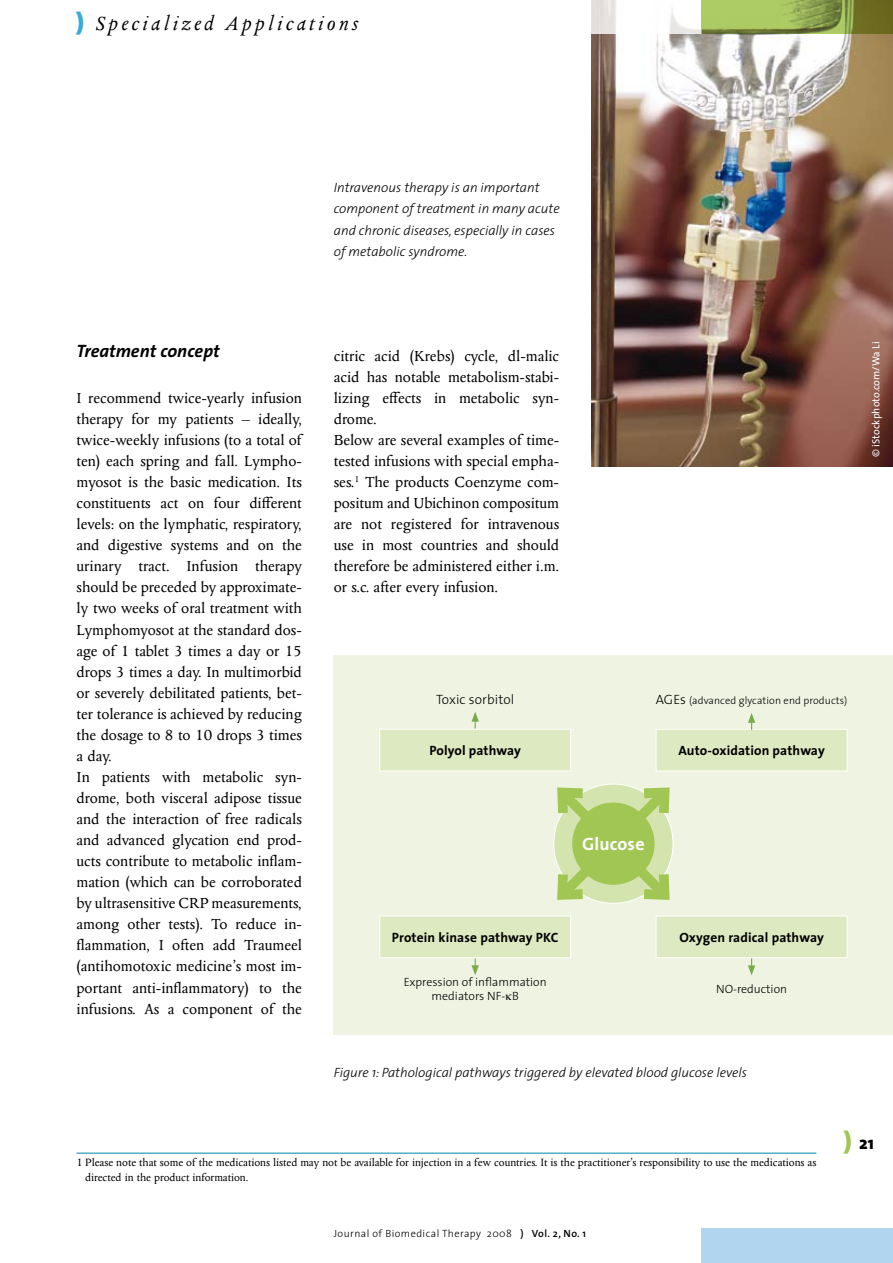
<style>
.page{position:relative;width:893px;height:1263px;background:#fff}
.page>*{position:absolute;margin:0;border:0;box-sizing:border-box;transform-origin:0 0}
.t1{font:italic 22.5px "Columbus MT Std";letter-spacing:.15em;color:#000}
.t2{font:italic 700 18px "The Sans";color:#000}
.t3{font:700 18px "The Sans";letter-spacing:.01em;color:#fff}
.t4{font:800 18px "The Sans";color:#000}
.t5{font:16.5px/21px "Columbus MT Std";color:#000}
.t6{font:italic 300 13.5px/21px "The Sans";color:#000}
.t7{font:700 13.5px "The Sans";letter-spacing:.01em;color:#000}
.t8{font:300 13.5px "The Sans";letter-spacing:.01em;color:#000}
.t9{font:12px/15px "Columbus MT Std";color:#000}
.t10{font:300 12px/14.4px "The Sans";color:#000;text-align:center}
.t11{font:300 10.5px "The Sans";letter-spacing:.04em;color:#000}
.t12{font:300 10.5px "The Sans";letter-spacing:.02em;color:#000}
.t13{font:10.5px "The Sans";color:#fff}
.s1{font-family:"The Mix";font-weight:900;font-style:normal;font-size:24px;color:#3aaadc}
.s2{font-size:13.5px}
.s3{font-family:"The Mix";font-weight:900;font-size:24px;color:#a2c653}
.s4{font-weight:600}
</style>
<div class="page">
<img style="left:591px;top:34px;width:302px;height:432px">
<div style="left:702px;top:1229px;width:191px;height:34px;background:#b1d5ee"></div>
<svg style="left:702px;top:0;width:191px;height:34px;background:#8ea24b"></svg>
<hr style="left:77px;top:1153px;width:739px;height:1px;background:#0084a8">
<div style="left:334px;top:655px;width:559px;height:379px;background:#eef4e1"></div>
<svg style="left:553px;top:783px;width:121px;height:121px;background:#bdd685"></svg>
<div style="left:380px;top:729px;width:191px;height:42px;background:#dde9c0"></div>
<div style="left:379px;top:729px;width:192px;height:42px;border:1px solid #fff"></div>
<svg style="left:472px;top:958px;width:7px;height:17px"></svg>
<svg style="left:472px;top:712px;width:7px;height:17px"></svg>
<div style="left:656px;top:729px;width:191px;height:42px;background:#dde9c0"></div>
<div style="left:656px;top:729px;width:191px;height:42px;border:1px solid #fff"></div>
<div style="left:380px;top:916px;width:191px;height:42px;background:#dde9c0"></div>
<div style="left:379px;top:916px;width:192px;height:42px;border:1px solid #fff"></div>
<div style="left:656px;top:916px;width:191px;height:42px;background:#dde9c0"></div>
<div style="left:656px;top:916px;width:191px;height:42px;border:1px solid #fff"></div>
<svg style="left:748px;top:958px;width:7px;height:17px"></svg>
<svg style="left:748px;top:713px;width:7px;height:17px"></svg>
<h1 class="t1" style="left:77px;top:12px;width:282px"><span class="s1">)</span> Specialized Applications</h1>
<p class="t6" style="left:334px;top:177px;width:227px">Intravenous therapy is an important component of treatment in many acute and chronic diseases, especially in cases of metabolic syndrome.</p>
<p class="t2" style="left:77px;top:336px;width:145px">Treatment concept</p>
<p class="t5" style="left:77px;top:388px;width:227px">I recommend twice-yearly infusion therapy for my patients – ideally, twice-weekly infusions (to a total of ten) each spring and fall. Lympho&shy;myosot is the basic medication. Its constituents act on four different levels: on the lymphatic, respiratory, and digestive systems and on the urinary tract. Infusion therapy should be preceded by approximate&shy;ly two weeks of oral treatment with Lymphomyosot at the standard dos&shy;age of 1 tablet 3 times a day or 15 drops 3 times a day. In multimorbid or severely debilitated patients, bet&shy;ter tolerance is achieved by reducing the dosage to 8 to 10 drops 3 times a day.<br>In patients with metabolic syn&shy;drome, both visceral adipose tissue and the interaction of free radicals and advanced glycation end prod&shy;ucts contribute to metabolic inflam&shy;mation (which can be corroborated by ultrasensitive CRP measurements, among other tests). To reduce in&shy;flammation, I often add Traumeel (antihomotoxic medicine’s most im&shy;portant anti-inflammatory) to the infusions. As a component of the</p>
<p class="t5" style="left:334px;top:346px;width:227px">citric acid (Krebs) cycle, dl-malic acid has notable metabolism-stabi&shy;lizing effects in metabolic syn&shy;drome.<br>Below are several examples of time&shy;tested infusions with special empha&shy;ses.<sup>1</sup> The products Coenzyme com&shy;positum and Ubichinon compositum are not registered for intravenous use in most countries and should therefore be administered either i.m. or s.c. after every infusion.</p>
<p class="t13" style="left:867px;top:457px;width:117px;rotate:-90deg">© iStockphoto.com/Wa Li</p>
<p class="t8" style="left:436px;top:688px;width:80px">Toxic sorbitol</p>
<p class="t7" style="left:429px;top:739px;width:93px">Polyol pathway</p>
<p class="t12" style="left:656px;top:692px;width:193px"><span class="s2">AGEs</span> (advanced glycation end products)</p>
<p class="t7" style="left:678px;top:739px;width:148px">Auto-oxidation pathway</p>
<p class="t3" style="left:582px;top:829px;width:64px">Glucose</p>
<p class="t7" style="left:392px;top:926px;width:168px">Protein kinase pathway PKC</p>
<p class="t10" style="left:404px;top:974px;width:144px">Expression of inflammation mediators NF- B</p>
<p class="t7" style="left:679px;top:926px;width:146px">Oxygen radical pathway</p>
<p class="t10" style="left:716px;top:981px;width:73px">NO-reduction</p>
<p class="t6" style="left:334px;top:1061px;width:415px">Figure 1: Pathological pathways triggered by elevated blood glucose levels</p>
<p class="t4" style="left:844px;top:1127px;width:31px"><span class="s3">)</span> 21</p>
<p class="t9" style="left:85px;top:1155px;width:733px;text-indent:-9px">1 Please note that some of the medications listed may not be available for injection in a few countries. It is the practitioner’s responsibility to use the medications as directed in the product information.</p>
<p class="t11" style="left:334px;top:1224px;width:254px">Journal of Biomedical Therapy 2008 <span class="s4">) Vol. 2, No. 1</span></p>
</div>
